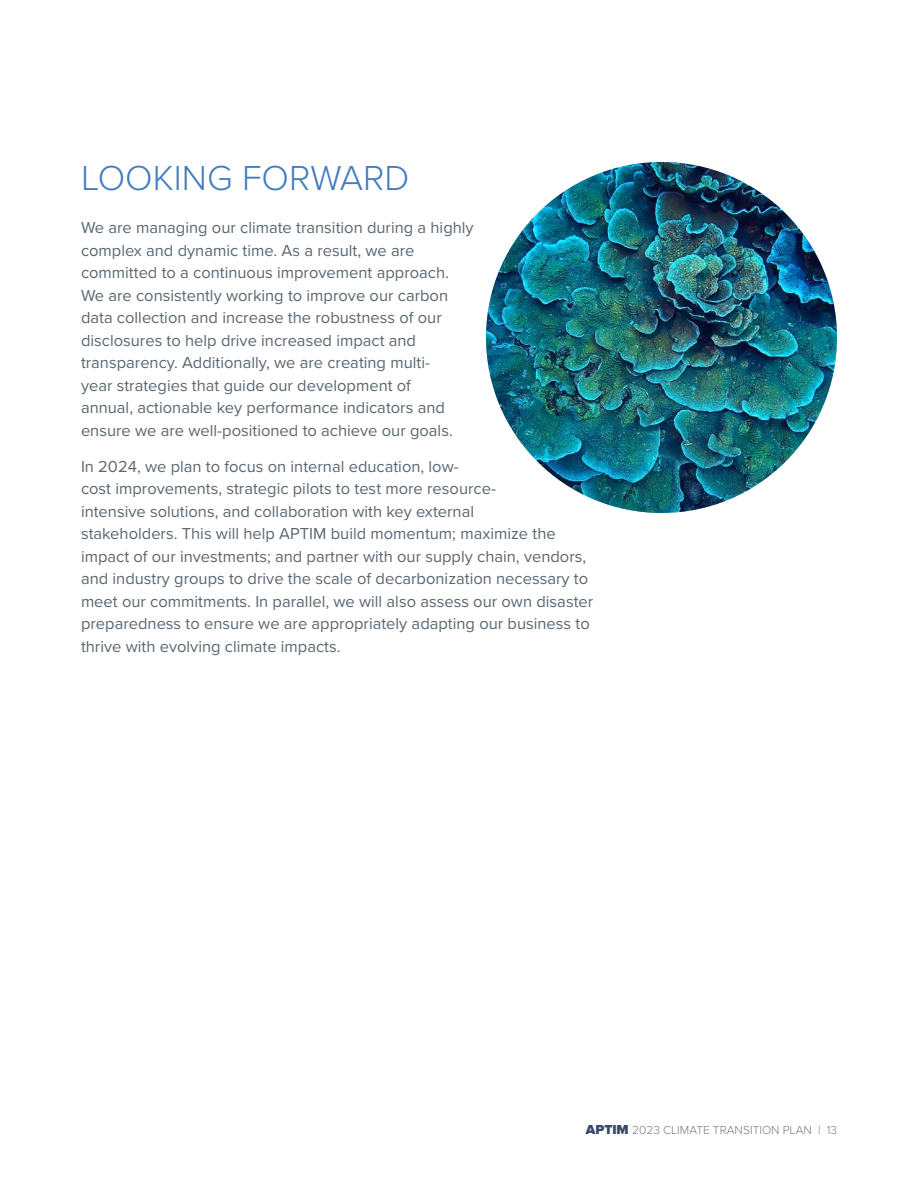
<style>
.page{position:relative;width:918px;height:1188px;background:#fff}
.page>*{position:absolute;margin:0;border:0;box-sizing:border-box;transform-origin:0 0}
.t1{font:300 36px "Proxima Nova";color:#437cbf}
.t2{font:16.5px/22.5px "Proxima Nova";color:#5b6771}
.t3{font:300 12px "Proxima Nova";color:#757b85}
.s1{font-weight:900;font-size:13.5px;color:#3a4768}
</style>
<div class="page">
<img style="left:486px;top:162px;width:351px;height:351px;border-radius:176px">
<h1 class="t1" style="left:81px;top:152px;width:330px">LOOKING FORWARD</h1>
<p class="t2" style="left:81px;top:216px;width:394px">We are managing our climate transition during a highly complex and dynamic time. As a result, we are committed to a continuous improvement approach.<br>We are consistently working to improve our carbon data collection and increase the robustness of our disclosures to help drive increased impact and transparency. Additionally, we are creating multi-<br>year strategies that guide our development of<br>annual, actionable key performance indicators and ensure we are well-positioned to achieve our goals.</p>
<p class="t2" style="left:81px;top:454px;width:514px">In 2024, we plan to focus on internal education, low-<br>cost improvements, strategic pilots to test more resource-<br>intensive solutions, and collaboration with key external<br>stakeholders. This will help APTIM build momentum; maximize the impact of our investments; and partner with our supply chain, vendors, and industry groups to drive the scale of decarbonization necessary to meet our commitments. In parallel, we will also assess our own disaster preparedness to ensure we are appropriately adapting our business to thrive with evolving climate impacts.</p>
<p class="t3" style="left:586px;top:1121px;width:253px"><span class="s1">APTIM</span> 2023 CLIMATE TRANSITION PLAN | 13</p>
</div>
